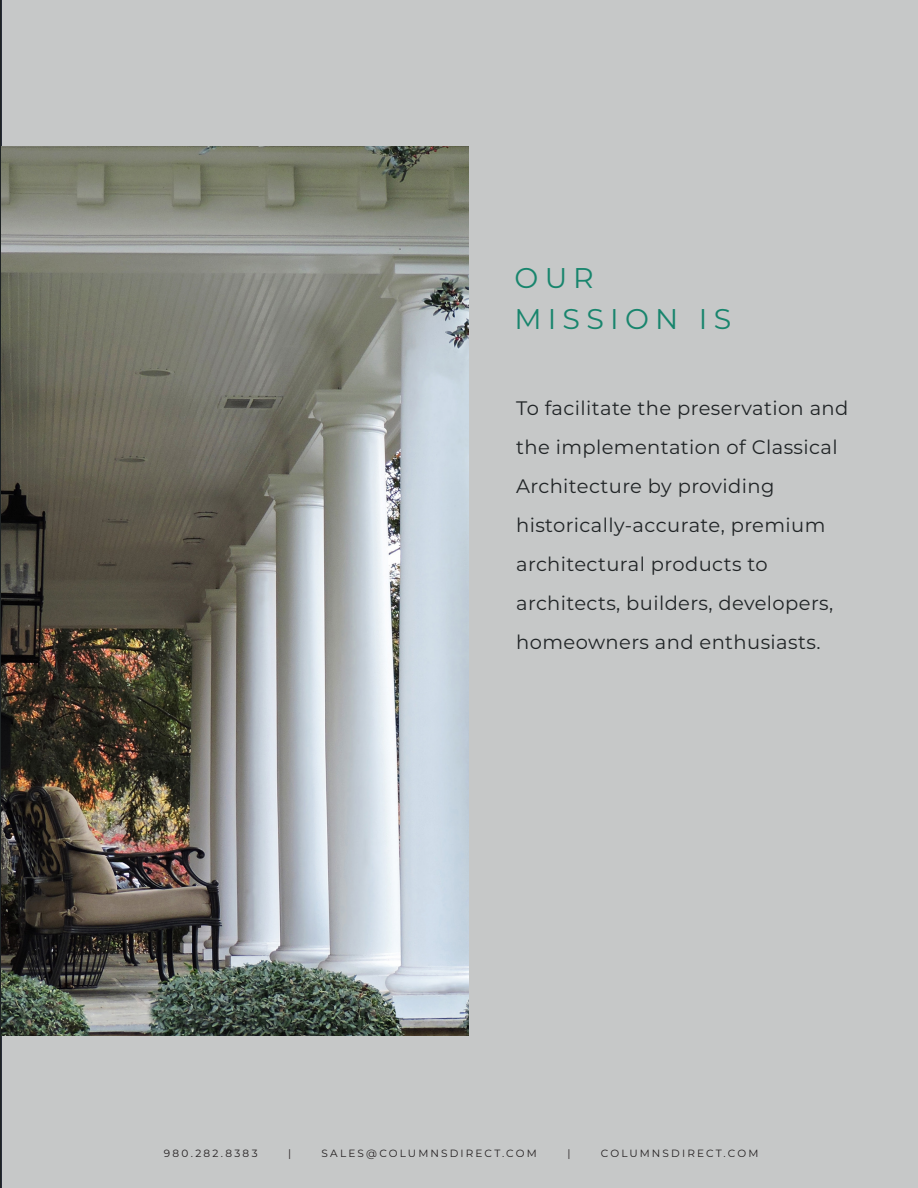
<style>
.page{position:relative;width:918px;height:1188px;background:#fff}
.page>*{position:absolute;margin:0;border:0;box-sizing:border-box;transform-origin:0 0}
.Text_SemiBold_15{font:28.5px/40.5px "Montserrat";letter-spacing:.22em;color:#18856d}
.t1{font:19.5px/39px "Montserrat";letter-spacing:.02em;color:#212527}
.Text_SemiBold_15-2{font:10.5px "Montserrat";letter-spacing:.205em;color:#231f20}
</style>
<div class="page">
<div style="left:2px;top:0;width:916px;height:1188px;background:#c6c8c8"></div>
<hr style="left:0;top:0;width:1px;height:1188px;background:#1e2324">
<img style="left:2px;top:147px;width:467px;height:888px">
<p class="Text_SemiBold_15" style="left:515px;top:257px;width:218px">OUR<br>MISSION IS</p>
<p class="t1" style="left:516px;top:388px;width:334px">To facilitate the preservation and the implementation of Classical<br>Architecture by providing historically-accurate, premium architectural products to architects, builders, developers, homeowners and enthusiasts.</p>
<p class="Text_SemiBold_15-2" style="left:164px;top:1146px;width:95px">980.282.8383</p>
<p class="Text_SemiBold_15-2" style="left:288px;top:1146px;width:5px">|</p>
<p class="Text_SemiBold_15-2" style="left:322px;top:1146px;width:217px">SALES@COLUMNSDIRECT.COM</p>
<p class="Text_SemiBold_15-2" style="left:567px;top:1146px;width:5px">|</p>
<p class="Text_SemiBold_15-2" style="left:601px;top:1146px;width:159px">COLUMNSDIRECT.COM</p>
</div>
